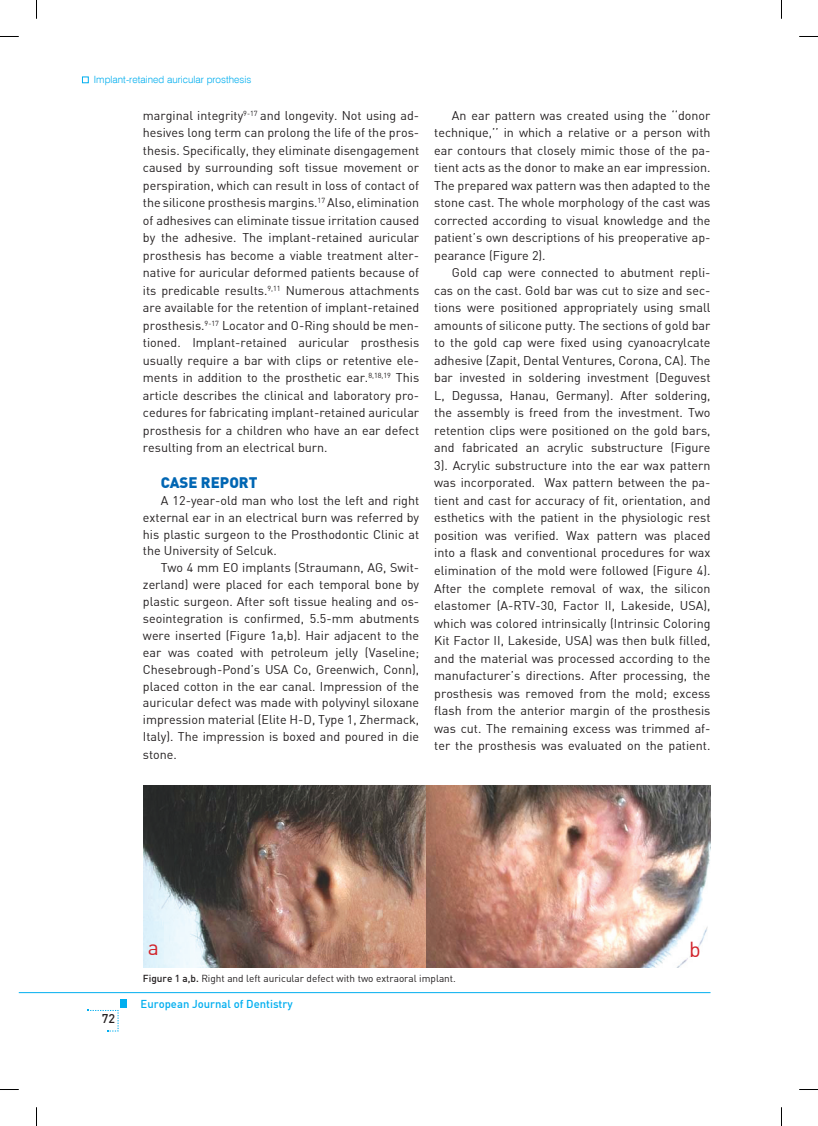
<style>
.page{position:relative;width:818px;height:1126px;background:#fff}
.page>*{position:absolute;margin:0;border:0;box-sizing:border-box;transform-origin:0 0}
.t1{font:21.25px "Din B Regular";color:#d1232a}
.t2{font:15px "Din B Black";color:#0166b3}
.t3{font:12.5px/17.5px "Din B Regular";color:#231f20;text-align:justify}
.t4{font:12.5px "Din B Medium";color:#231f20}
.t5{font:11.25px "Din B Medium";color:#00aeef}
.t6{font:10px "Din B Regular";color:#231f20}
.t7{font:300 10px "Swiss 721 BT";color:#00aeef}
.s1{font-family:"Din B Medium"}
</style>
<div class="page">
<hr style="left:19px;top:992px;width:691px;height:1px;background:#00aeef">
<div style="left:120px;top:999px;width:7px;height:8px;background:#00aeef"></div>
<svg style="left:88px;top:1009px;width:31px;height:22px"></svg>
<img style="left:143px;top:785px;width:566px;height:182px">
<div style="left:82px;top:77px;width:7px;height:6px;border:1px solid #00aeef"></div>
<svg style="left:0;top:36px;width:19px;height:1px"></svg>
<svg style="left:799px;top:36px;width:18px;height:1px"></svg>
<svg style="left:0;top:1089px;width:19px;height:1px"></svg>
<svg style="left:799px;top:1089px;width:18px;height:1px"></svg>
<svg style="left:36px;top:0;width:1px;height:19px"></svg>
<svg style="left:36px;top:1107px;width:1px;height:18px"></svg>
<p class="t7" style="left:94px;top:73px;width:159px">Implant-retained auricular prosthesis</p>
<p class="t3" style="left:143px;top:106px;width:277px">marginal integrity<sup>9-17</sup> and longevity. Not using ad&shy;hesives long term can prolong the life of the pros&shy;thesis. Specifically, they eliminate disengagement caused by surrounding soft tissue movement or perspiration, which can result in loss of contact of the silicone prosthesis margins.<sup>17</sup> Also, elimination of adhesives can eliminate tissue irritation caused by the adhesive. The implant-retained auricular prosthesis has become a viable treatment alter&shy;native for auricular deformed patients because of its predicable results.<sup>9,11</sup> Numerous attachments are available for the retention of implant-retained prosthesis.<sup>9-17</sup> Locator and O-Ring should be men&shy;tioned. Implant-retained auricular prosthesis usually require a bar with clips or retentive ele&shy;ments in addition to the prosthetic ear.<sup>8,18,19</sup> This article describes the clinical and laboratory pro&shy;cedures for fabricating implant-retained auricular prosthesis for a children who have an ear defect resulting from an electrical burn.</p>
<p class="t2" style="left:160px;top:472px;width:79px">CASE REPORT</p>
<p class="t3" style="left:143px;top:491px;width:277px;line-height:16.9px;text-indent:18px">A 12-year-old man who lost the left and right external ear in an electrical burn was referred by his plastic surgeon to the Prosthodontic Clinic at the University of Selcuk.</p>
<p class="t3" style="left:143px;top:559px;width:277px;line-height:16.9px;text-indent:18px">Two 4 mm EO implants (Straumann, AG, Swit&shy;zerland) were placed for each temporal bone by plastic surgeon. After soft tissue healing and os&shy;seointegration is confirmed, 5.5-mm abutments were inserted (Figure 1a,b). Hair adjacent to the ear was coated with petroleum jelly (Vaseline; Chesebrough-Pond’s USA Co, Greenwich, Conn), placed cotton in the ear canal. Impression of the auricular defect was made with polyvinyl siloxane impression material (Elite H-D, Type 1, Zhermack, Italy). The impression is boxed and poured in die stone.</p>
<p class="t3" style="left:434px;top:106px;width:278px;text-indent:18px">An ear pattern was created using the ‘‘donor technique,’’ in which a relative or a person with ear contours that closely mimic those of the pa&shy;tient acts as the donor to make an ear impression.<br>The prepared wax pattern was then adapted to the stone cast. The whole morphology of the cast was corrected according to visual knowledge and the patient’s own descriptions of his preoperative ap&shy;pearance (Figure 2).</p>
<p class="t3" style="left:434px;top:264px;width:277px;text-indent:18px">Gold cap were connected to abutment repli&shy;cas on the cast. Gold bar was cut to size and sec&shy;tions were positioned appropriately using small amounts of silicone putty. The sections of gold bar to the gold cap were fixed using cyanoacrylcate adhesive (Zapit, Dental Ventures, Corona, CA). The bar invested in soldering investment (Deguvest L, Degussa, Hanau, Germany). After soldering, the assembly is freed from the investment. Two retention clips were positioned on the gold bars, and fabricated an acrylic substructure (Figure 3). Acrylic substructure into the ear wax pattern was incorporated. Wax pattern between the pa&shy;tient and cast for accuracy of fit, orientation, and esthetics with the patient in the physiologic rest position was verified. Wax pattern was placed into a flask and conventional procedures for wax elimination of the mold were followed (Figure 4).<br>After the complete removal of wax, the silicon elastomer (A-RTV-30, Factor II, Lakeside, USA), which was colored intrinsically (Intrinsic Coloring Kit Factor II, Lakeside, USA) was then bulk filled, and the material was processed according to the manufacturer’s directions. After processing, the prosthesis was removed from the mold; excess flash from the anterior margin of the prosthesis was cut. The remaining excess was trimmed af&shy;ter the prosthesis was evaluated on the patient.</p>
<h1 class="t1" style="left:148px;top:934px;width:13px">a</h1>
<h1 class="t1" style="left:688px;top:936px;width:13px">b</h1>
<p class="t6" style="left:143px;top:971px;width:314px"><span class="s1">Figure 1 a,b.</span> Right and left auricular defect with two extraoral implant.</p>
<p class="t4" style="left:102px;top:1010px;width:15px">72</p>
<p class="t5" style="left:140px;top:996px;width:153px">European Journal of Dentistry</p>
</div>
